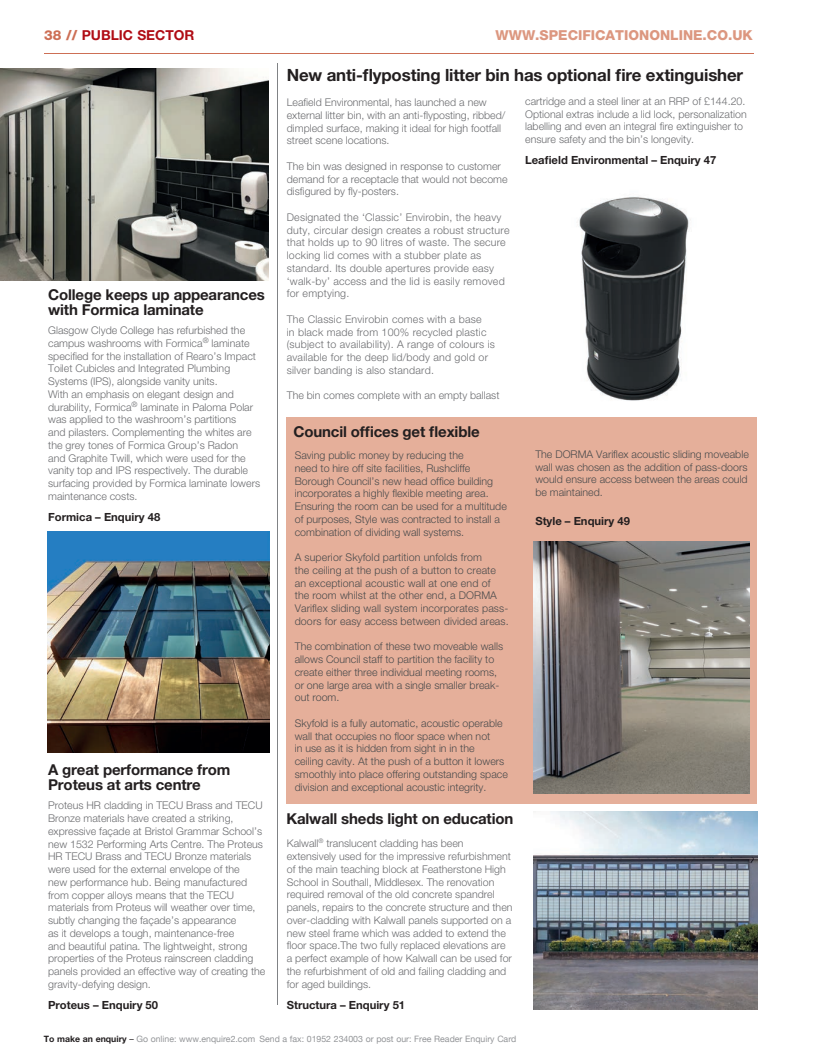
<style>
.page{position:relative;width:815px;height:1063px;background:#fff}
.page>*{position:absolute;margin:0;border:0;box-sizing:border-box;transform-origin:0 0}
.t1{font:700 16.88px "Helvetica Neue";letter-spacing:-.01em;color:#231f20}
.t2{font:700 15px/15px "Helvetica Neue";letter-spacing:-.01em;color:#231f20}
.t3{font:800 13.75px "Helvetica Neue";color:#dc9780}
.t4{font:700 13.75px "Helvetica Neue";color:#b00d15}
.t5{font:700 11.25px "Helvetica Neue";color:#231f20}
.t6{font:300 10.62px/12.8px "Helvetica Neue";color:#6c6d70}
.t7{font:300 10.62px/12.8px "Helvetica Neue";color:#4b4c4d}
.t8{font:300 10.62px/12.8px "Helvetica Neue";letter-spacing:.02em;color:#6c6d70}
.t9{font:8.75px "Helvetica Neue";color:#939598}
.s1{font-weight:800;color:#cd6f55}
.s2{font-weight:700;color:#231f20}
.s3{color:#231f20}
</style>
<div class="page">
<hr style="left:44px;top:53px;width:710px;height:1px;background:#cd6f55">
<img style="left:48px;top:531px;width:221px;height:222px">
<img style="left:533px;top:812px;width:225px;height:198px">
<hr style="left:277px;top:63px;width:1px;height:942px;background:#808285">
<img style="left:0;top:68px;width:268px;height:213px">
<div style="left:287px;top:417px;width:470px;height:386px;background:#e5af9a"></div>
<img style="left:533px;top:541px;width:217px;height:252px">
<img style="left:579px;top:196px;width:112px;height:205px">
<p class="t4" style="left:44px;top:27px;width:152px"><span class="s1">38 //</span> PUBLIC SECTOR</p>
<p class="t3" style="left:496px;top:27px;width:259px">WWW.SPECIFICATIONONLINE.CO.UK</p>
<h2 class="t2" style="left:48px;top:287px;width:218px">College keeps up appearances with Formica laminate</h2>
<p class="t6" style="left:48px;top:324px;width:213px">Glasgow Clyde College has refurbished the campus washrooms with Formica<sup>®</sup> laminate specified for the installation of Rearo’s Impact Toilet Cubicles and Integrated Plumbing Systems (IPS), alongside vanity units.<br>With an emphasis on elegant design and durability, Formica<sup>®</sup> laminate in Paloma Polar was applied to the washroom’s partitions<br>and pilasters. Complementing the whites are the grey tones of Formica Group’s Radon<br>and Graphite Twill, which were used for the vanity top and IPS respectively. The durable surfacing provided by Formica laminate lowers maintenance costs.</p>
<p class="t5" style="left:48px;top:510px;width:114px">Formica – Enquiry 48</p>
<h2 class="t2" style="left:48px;top:762px;width:184px">A great performance from<br>Proteus at arts centre</h2>
<p class="t6" style="left:48px;top:799px;width:219px">Proteus HR cladding in TECU Brass and TECU Bronze materials have created a striking, expressive façade at Bristol Grammar School’s new 1532 Performing Arts Centre. The Proteus HR TECU Brass and TECU Bronze materials were used for the external envelope of the<br>new performance hub. Being manufactured from copper alloys means that the TECU materials from Proteus will weather over time, subtly changing the façade’s appearance<br>as it develops a tough, maintenance-free<br>and beautiful patina. The lightweight, strong properties of the Proteus rainscreen cladding panels provided an effective way of creating the gravity-defying design.</p>
<p class="t5" style="left:48px;top:998px;width:112px">Proteus – Enquiry 50</p>
<h1 class="t1" style="left:287px;top:64px;width:458px">New anti-flyposting litter bin has optional fire extinguisher</h1>
<p class="t6" style="left:287px;top:96px;width:220px">Leafield Environmental, has launched a new external litter bin, with an anti-flyposting, ribbed/ dimpled surface, making it ideal for high footfall street scene locations.</p>
<p class="t6" style="left:287px;top:160px;width:222px">The bin was designed in response to customer demand for a receptacle that would not become disfigured by fly-posters.</p>
<p class="t8" style="left:287px;top:211px;width:224px">Designated the ‘Classic’ Envirobin, the heavy duty, circular design creates a robust structure that holds up to 90 litres of waste. The secure locking lid comes with a stubber plate as standard. Its double apertures provide easy ‘walk-by’ access and the lid is easily removed for emptying.</p>
<p class="t8" style="left:287px;top:313px;width:210px">The Classic Envirobin comes with a base<br>in black made from 100% recycled plastic (subject to availability). A range of colours is available for the deep lid/body and gold or silver banding is also standard.</p>
<p class="t6" style="left:287px;top:389px;width:214px">The bin comes complete with an empty ballast</p>
<h2 class="t2" style="left:294px;top:424px;width:188px">Council offices get flexible</h2>
<p class="t7" style="left:295px;top:449px;width:214px">Saving public money by reducing the<br>need to hire off site facilities, Rushcliffe Borough Council’s new head office building incorporates a highly flexible meeting area.<br>Ensuring the room can be used for a multitude of purposes, Style was contracted to install a combination of dividing wall systems.</p>
<p class="t7" style="left:295px;top:551px;width:215px">A superior Skyfold partition unfolds from<br>the ceiling at the push of a button to create an exceptional acoustic wall at one end of<br>the room whilst at the other end, a DORMA Variflex sliding wall system incorporates pass&shy;doors for easy access between divided areas.</p>
<p class="t7" style="left:295px;top:640px;width:210px">The combination of these two moveable walls allows Council staff to partition the facility to create either three individual meeting rooms, or one large area with a single smaller break&shy;out room.</p>
<p class="t7" style="left:295px;top:716px;width:215px">Skyfold is a fully automatic, acoustic operable wall that occupies no floor space when not<br>in use as it is hidden from sight in in the<br>ceiling cavity. At the push of a button it lowers smoothly into place offering outstanding space division and exceptional acoustic integrity.</p>
<h2 class="t2" style="left:286px;top:810px;width:228px">Kalwall sheds light on education</h2>
<p class="t6" style="left:287px;top:837px;width:227px">Kalwall<sup>®</sup> translucent cladding has been extensively used for the impressive refurbishment of the main teaching block at Featherstone High School in Southall, Middlesex. The renovation required removal of the old concrete spandrel panels, repairs to the concrete structure and then over-cladding with Kalwall panels supported on a new steel frame which was added to extend the floor space.The two fully replaced elevations are a perfect example of how Kalwall can be used for the refurbishment of old and failing cladding and for aged buildings.</p>
<p class="t5" style="left:287px;top:998px;width:120px">Structura – Enquiry 51</p>
<p class="t6" style="left:525px;top:95px;width:223px">cartridge and a steel liner at an RRP of £144.20.<br>Optional extras include a lid lock, personalization labelling and even an integral fire extinguisher to ensure safety and the bin’s longevity.</p>
<p class="t5" style="left:525px;top:153px;width:193px">Leafield Environmental – Enquiry 47</p>
<p class="t7" style="left:535px;top:447px;width:215px">The DORMA Variflex acoustic sliding moveable wall was chosen as the addition of pass-doors would ensure access between the areas could be maintained.</p>
<p class="t5" style="left:535px;top:514px;width:96px">Style – Enquiry 49</p>
<p class="t9" style="left:44px;top:1033px;width:474px"><span class="s2">To make an enquiry</span> <span class="s3">–</span> Go online: www.enquire2.com Send a fax: 01952 234003 or post our: Free Reader Enquiry Card</p>
</div>
